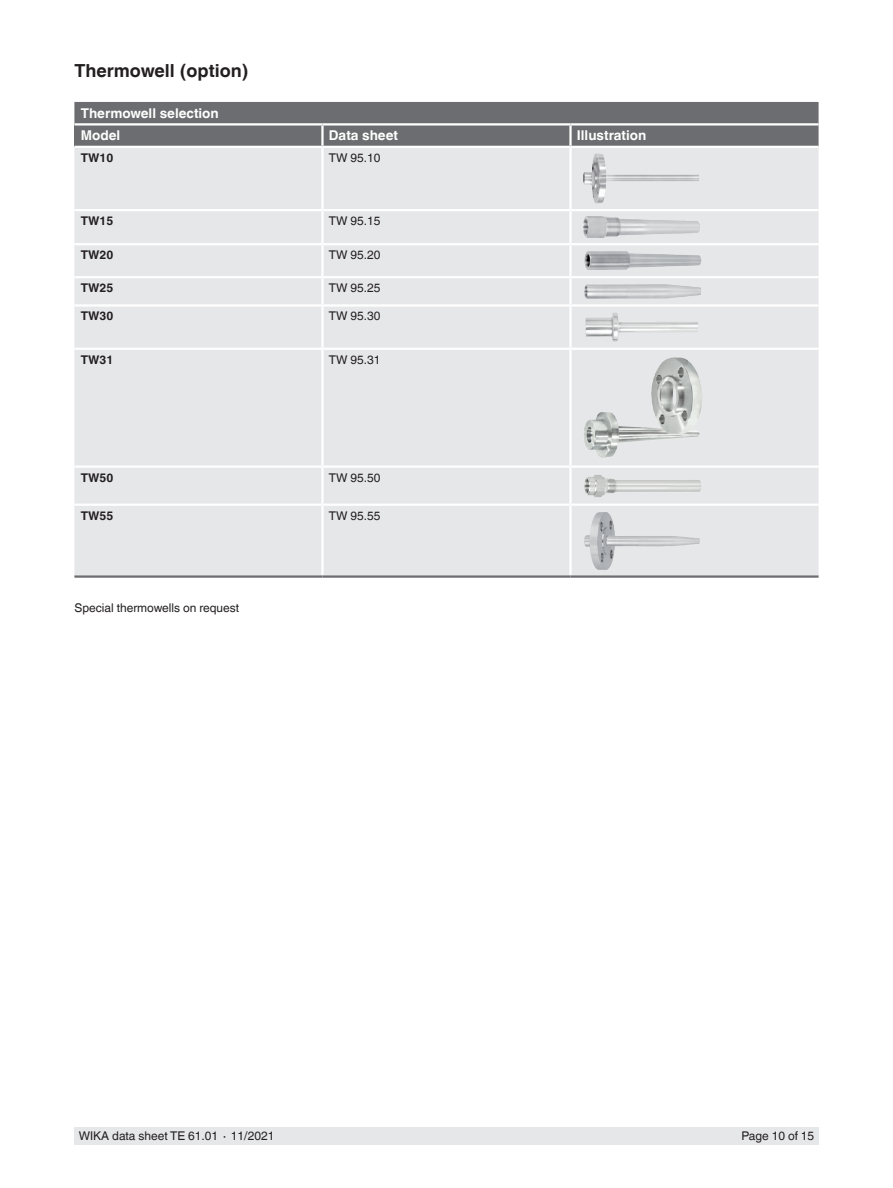
<style>
.page{position:relative;width:893px;height:1188px;background:#fff}
.page>*{position:absolute;margin:0;border:0;box-sizing:border-box;transform-origin:0 0}
.t1{font:700 18px "Helvetica World";color:#231f20}
.t2{font:700 13.5px/22.5px "Helvetica World";color:#fff}
.t3{font:12px "Helvetica World";color:#231f20}
.t4{font:700 12px "Helvetica World";color:#231f20}
</style>
<div class="page">
<div style="left:74px;top:1128px;width:745px;height:17px;background:#e6e7e9"></div>
<div style="left:74px;top:102px;width:745px;height:44px;background:#6c6d70"></div>
<div style="left:74px;top:124px;width:248px;height:23px;background:#6c6d70"></div>
<div style="left:74px;top:148px;width:745px;height:427px;background:#e6e7e9"></div>
<hr style="left:74px;top:123px;width:248px;height:3px;background:#fff">
<hr style="left:322px;top:123px;width:248px;height:3px;background:#fff">
<hr style="left:321px;top:126px;width:3px;height:20px;background:#fff">
<hr style="left:570px;top:123px;width:249px;height:3px;background:#fff">
<hr style="left:569px;top:126px;width:3px;height:20px;background:#fff">
<hr style="left:74px;top:146px;width:248px;height:2px;background:#fff">
<hr style="left:321px;top:148px;width:3px;height:61px;background:#fff">
<hr style="left:569px;top:148px;width:3px;height:61px;background:#fff">
<hr style="left:74px;top:209px;width:248px;height:2px;background:#fff">
<hr style="left:322px;top:209px;width:248px;height:2px;background:#fff">
<hr style="left:321px;top:211px;width:3px;height:32px;background:#fff">
<hr style="left:570px;top:209px;width:249px;height:2px;background:#fff">
<hr style="left:569px;top:211px;width:3px;height:32px;background:#fff">
<hr style="left:74px;top:243px;width:248px;height:2px;background:#fff">
<hr style="left:322px;top:243px;width:248px;height:2px;background:#fff">
<hr style="left:321px;top:245px;width:3px;height:31px;background:#fff">
<hr style="left:570px;top:243px;width:249px;height:2px;background:#fff">
<hr style="left:569px;top:245px;width:3px;height:31px;background:#fff">
<hr style="left:74px;top:276px;width:248px;height:2px;background:#fff">
<hr style="left:322px;top:276px;width:248px;height:2px;background:#fff">
<hr style="left:321px;top:278px;width:3px;height:26px;background:#fff">
<hr style="left:570px;top:276px;width:249px;height:2px;background:#fff">
<hr style="left:569px;top:278px;width:3px;height:26px;background:#fff">
<hr style="left:74px;top:304px;width:248px;height:3px;background:#fff">
<hr style="left:322px;top:304px;width:248px;height:3px;background:#fff">
<hr style="left:321px;top:307px;width:3px;height:41px;background:#fff">
<hr style="left:570px;top:304px;width:249px;height:3px;background:#fff">
<hr style="left:569px;top:307px;width:3px;height:41px;background:#fff">
<hr style="left:74px;top:348px;width:248px;height:2px;background:#fff">
<hr style="left:322px;top:348px;width:248px;height:2px;background:#fff">
<hr style="left:321px;top:350px;width:3px;height:115px;background:#fff">
<hr style="left:570px;top:348px;width:249px;height:2px;background:#fff">
<hr style="left:569px;top:350px;width:3px;height:115px;background:#fff">
<hr style="left:74px;top:465px;width:248px;height:3px;background:#fff">
<hr style="left:322px;top:465px;width:248px;height:3px;background:#fff">
<hr style="left:321px;top:468px;width:3px;height:36px;background:#fff">
<hr style="left:570px;top:465px;width:249px;height:3px;background:#fff">
<hr style="left:569px;top:468px;width:3px;height:36px;background:#fff">
<hr style="left:74px;top:504px;width:248px;height:2px;background:#fff">
<hr style="left:322px;top:504px;width:248px;height:2px;background:#fff">
<hr style="left:321px;top:506px;width:3px;height:69px;background:#fff">
<hr style="left:570px;top:504px;width:249px;height:2px;background:#fff">
<hr style="left:569px;top:506px;width:3px;height:69px;background:#fff">
<hr style="left:74px;top:575px;width:248px;height:3px;background:#6c6d70">
<hr style="left:322px;top:575px;width:248px;height:3px;background:#6c6d70">
<hr style="left:570px;top:575px;width:249px;height:3px;background:#6c6d70">
<img style="left:583px;top:153px;width:22px;height:51px">
<img style="left:583px;top:216px;width:116px;height:22px">
<img style="left:583px;top:251px;width:121px;height:20px">
<img style="left:583px;top:284px;width:118px;height:15px">
<img style="left:583px;top:312px;width:115px;height:30px">
<img style="left:583px;top:355px;width:122px;height:105px">
<img style="left:583px;top:473px;width:118px;height:25px">
<img style="left:583px;top:511px;width:117px;height:59px">
<h1 class="t1" style="left:74px;top:60px;width:176px">Thermowell (option)</h1>
<p class="t2" style="left:81px;top:102px;width:140px">Thermowell selection<br>Model</p>
<p class="t2" style="left:329px;top:125px;width:71px">Data sheet</p>
<p class="t2" style="left:577px;top:125px;width:71px">Illustration</p>
<p class="t4" style="left:81px;top:151px;width:34px">TW10</p>
<p class="t3" style="left:329px;top:151px;width:53px">TW 95.10</p>
<p class="t4" style="left:81px;top:214px;width:34px">TW15</p>
<p class="t3" style="left:329px;top:214px;width:53px">TW 95.15</p>
<p class="t4" style="left:81px;top:248px;width:34px">TW20</p>
<p class="t3" style="left:329px;top:248px;width:53px">TW 95.20</p>
<p class="t4" style="left:81px;top:281px;width:34px">TW25</p>
<p class="t3" style="left:329px;top:281px;width:53px">TW 95.25</p>
<p class="t4" style="left:81px;top:309px;width:34px">TW30</p>
<p class="t3" style="left:329px;top:309px;width:53px">TW 95.30</p>
<p class="t4" style="left:81px;top:353px;width:34px">TW31</p>
<p class="t3" style="left:329px;top:353px;width:53px">TW 95.31</p>
<p class="t4" style="left:81px;top:470px;width:34px">TW50</p>
<p class="t3" style="left:329px;top:470px;width:53px">TW 95.50</p>
<p class="t4" style="left:81px;top:509px;width:34px">TW55</p>
<p class="t3" style="left:329px;top:509px;width:53px">TW 95.55</p>
<p class="t3" style="left:74px;top:601px;width:166px">Special thermowells on request</p>
<p class="t3" style="left:79px;top:1129px;width:197px">WIKA data sheet TE 61.01 ∙ 11/2021</p>
<p class="t3" style="left:741px;top:1129px;width:74px">Page 10 of 15</p>
</div>
